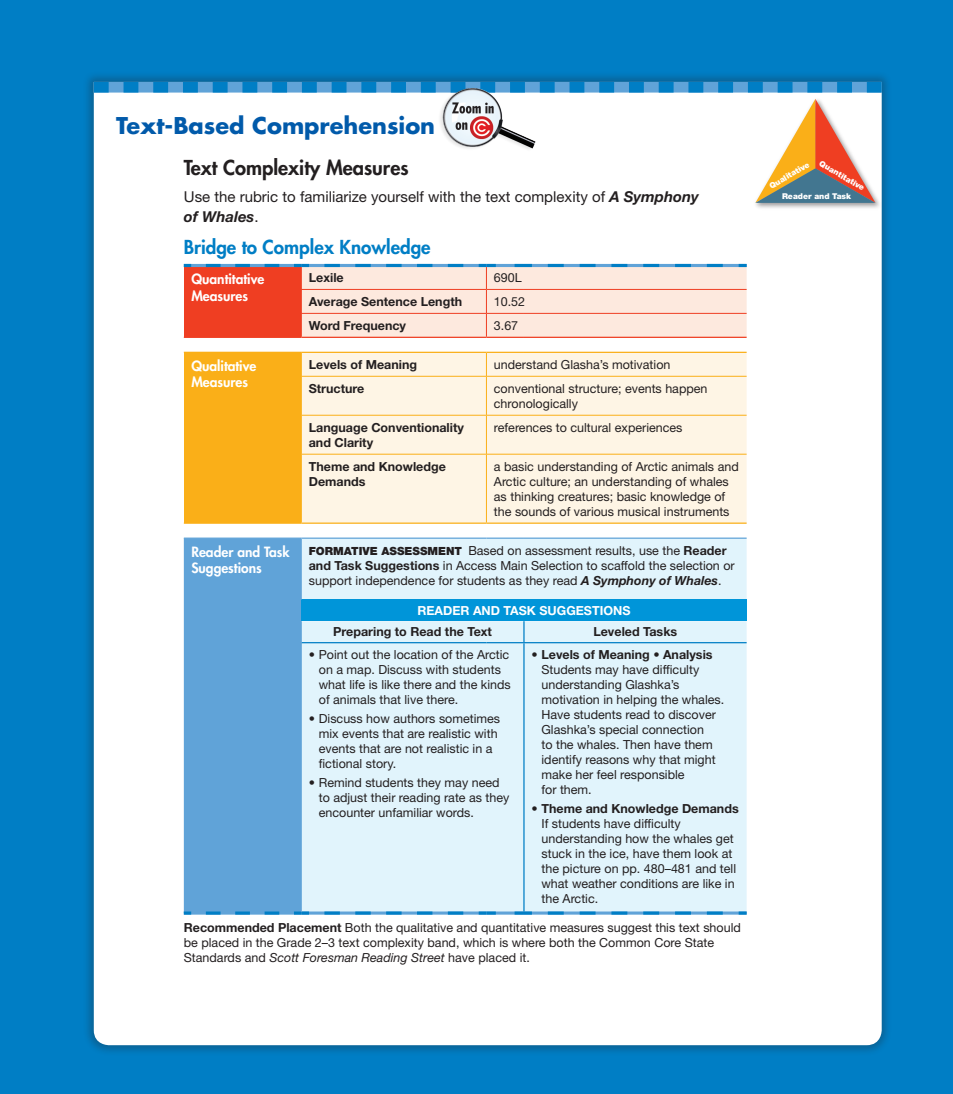
<style>
.page{position:relative;width:953px;height:1094px;background:#fff}
.page>*{position:absolute;margin:0;border:0;box-sizing:border-box;transform-origin:0 0}
.t1{font:700 22.5px "Futura Std";color:#015aaa}
.t2{font:800 20px "Futura Std";color:#231f20}
.t3{font:800 18.75px "Futura Std";color:#007ec5}
.t4{font:15px/20px "Helvetica Neue LT Std";color:#231f20}
.t5{font:800 13.75px/16.2px "Futura Std";color:#fff}
.t6{font:12.5px/15px "Helvetica Neue LT Std";color:#231f20}
.t7{font:700 12.5px/15px "Helvetica Neue LT Std";color:#231f20}
.t8{font:700 12.5px "Helvetica Neue LT Std";color:#fff}
.t9{font:900 8px "Helvetica Neue LT Std";color:#fff}
.s1{font-weight:700;font-style:italic}
.s2{font-weight:900;font-size:11.25px}
.s3{font-weight:700}
.s4{font-style:italic}
</style>
<div class="page">
<div style="left:0;top:0;width:952px;height:1093px;background:#007ec5"></div>
<div style="left:83px;top:71px;width:809px;height:984px;background:#231f20;opacity:.3"></div>
<div style="left:94px;top:92px;width:787px;height:952px;background:#fff"></div>
<svg style="left:94px;top:82px;width:787px;height:10px"></svg>
<div style="left:754px;top:98px;width:130px;height:115px;background:#231f20;opacity:.3"></div>
<img style="left:751px;top:94px;width:131px;height:116px">
<svg style="left:755px;top:99px;width:120px;height:104px;background:#dab89f"></svg>
<div style="left:184px;top:265px;width:117px;height:72px;background:#ef3e22"></div>
<div style="left:184px;top:352px;width:117px;height:171px;background:#faaf18"></div>
<div style="left:302px;top:353px;width:444px;height:169px;background:#fef5e5"></div>
<div style="left:184px;top:538px;width:117px;height:373px;background:#60a3d8"></div>
<div style="left:302px;top:538px;width:444px;height:373px;background:#e1f4fc"></div>
<div style="left:301px;top:599px;width:445px;height:22px;background:#0095d9"></div>
<hr style="left:184px;top:264px;width:117px;height:3px;background:#60a3d8">
<hr style="left:184px;top:911px;width:117px;height:3px;background:#60a3d8">
<hr style="left:301px;top:911px;width:185px;height:3px;background:#60a3d8">
<hr style="left:486px;top:911px;width:38px;height:3px;background:#60a3d8">
<hr style="left:524px;top:911px;width:222px;height:3px;background:#60a3d8">
<svg style="left:206px;top:264px;width:74px;height:3px"></svg>
<svg style="left:184px;top:264px;width:7px;height:3px"></svg>
<svg style="left:206px;top:911px;width:74px;height:3px"></svg>
<svg style="left:184px;top:911px;width:7px;height:3px"></svg>
<svg style="left:324px;top:911px;width:147px;height:3px"></svg>
<svg style="left:294px;top:911px;width:15px;height:3px"></svg>
<svg style="left:478px;top:911px;width:18px;height:3px"></svg>
<svg style="left:548px;top:911px;width:182px;height:3px"></svg>
<svg style="left:514px;top:911px;width:18px;height:3px"></svg>
<svg style="left:738px;top:911px;width:8px;height:3px"></svg>
<hr style="left:184px;top:537px;width:117px;height:1px;background:#60a3d8">
<hr style="left:301px;top:537px;width:185px;height:1px;background:#60a3d8">
<hr style="left:486px;top:537px;width:38px;height:1px;background:#60a3d8">
<hr style="left:524px;top:537px;width:222px;height:1px;background:#60a3d8">
<hr style="left:301px;top:538px;width:1px;height:61px;background:#60a3d8">
<svg style="left:301px;top:621px;width:1px;height:21px"></svg>
<hr style="left:301px;top:642px;width:1px;height:269px;background:#60a3d8">
<svg style="left:523px;top:621px;width:1px;height:21px"></svg>
<hr style="left:523px;top:643px;width:1px;height:268px;background:#007ec5">
<hr style="left:301px;top:642px;width:185px;height:1px;background:#007ec5">
<hr style="left:486px;top:642px;width:38px;height:1px;background:#007ec5">
<hr style="left:524px;top:642px;width:222px;height:1px;background:#007ec5">
<svg style="left:294px;top:264px;width:452px;height:72px;background:#f3ddd4"></svg>
<hr style="left:486px;top:313px;width:38px;height:1px;background:#ef3e22">
<hr style="left:524px;top:313px;width:222px;height:1px;background:#ef3e22">
<hr style="left:184px;top:336px;width:117px;height:2px;background:#ef3e22">
<hr style="left:301px;top:336px;width:185px;height:2px;background:#ef3e22">
<hr style="left:486px;top:336px;width:38px;height:2px;background:#ef3e22">
<hr style="left:524px;top:336px;width:222px;height:2px;background:#ef3e22">
<hr style="left:184px;top:351px;width:117px;height:2px;background:#faaf18">
<svg style="left:301px;top:353px;width:1px;height:23px"></svg>
<hr style="left:301px;top:351px;width:185px;height:2px;background:#faaf18">
<svg style="left:486px;top:353px;width:1px;height:23px"></svg>
<hr style="left:486px;top:351px;width:38px;height:2px;background:#faaf18">
<hr style="left:524px;top:351px;width:222px;height:2px;background:#faaf18">
<hr style="left:301px;top:376px;width:1px;height:39px;background:#faaf18">
<hr style="left:301px;top:376px;width:185px;height:1px;background:#faaf18">
<hr style="left:486px;top:376px;width:1px;height:39px;background:#faaf18">
<hr style="left:486px;top:376px;width:38px;height:1px;background:#faaf18">
<hr style="left:524px;top:376px;width:222px;height:1px;background:#faaf18">
<hr style="left:301px;top:415px;width:1px;height:39px;background:#faaf18">
<hr style="left:301px;top:415px;width:185px;height:1px;background:#faaf18">
<hr style="left:486px;top:415px;width:1px;height:39px;background:#faaf18">
<hr style="left:486px;top:415px;width:38px;height:1px;background:#faaf18">
<hr style="left:524px;top:415px;width:222px;height:1px;background:#faaf18">
<hr style="left:301px;top:454px;width:1px;height:68px;background:#faaf18">
<hr style="left:301px;top:454px;width:185px;height:1px;background:#faaf18">
<hr style="left:486px;top:454px;width:1px;height:68px;background:#faaf18">
<hr style="left:486px;top:454px;width:38px;height:1px;background:#faaf18">
<hr style="left:524px;top:454px;width:222px;height:1px;background:#faaf18">
<hr style="left:301px;top:522px;width:185px;height:1px;background:#faaf18">
<hr style="left:486px;top:522px;width:38px;height:1px;background:#faaf18">
<hr style="left:524px;top:522px;width:222px;height:1px;background:#faaf18">
<img style="left:434px;top:82px;width:105px;height:75px">
<h1 class="t1" style="left:116px;top:110px;width:320px">Text-Based Comprehension</h1>
<h2 class="t2" style="left:184px;top:155px;width:226px">Text Complexity Measures</h2>
<p class="t4" style="left:184px;top:187px;width:516px">Use the rubric to familiarize yourself with the text complexity of <span class="s1">A Symphony of Whales</span>.</p>
<h3 class="t3" style="left:184px;top:235px;width:248px">Bridge to Complex Knowledge</h3>
<p class="t5" style="left:191px;top:271px;width:74px">Quantitative<br>Measures</p>
<p class="t7" style="left:309px;top:269px;width:36px">Lexile</p>
<p class="t6" style="left:494px;top:270px;width:29px">690L</p>
<p class="t7" style="left:309px;top:293px;width:155px">Average Sentence Length</p>
<p class="t6" style="left:494px;top:294px;width:33px">10.52</p>
<p class="t7" style="left:309px;top:317px;width:99px">Word Frequency</p>
<p class="t6" style="left:494px;top:317px;width:26px">3.67</p>
<p class="t5" style="left:191px;top:358px;width:67px">Qualitative<br>Measures</p>
<p class="t7" style="left:309px;top:356px;width:110px">Levels of Meaning</p>
<p class="t6" style="left:494px;top:356px;width:178px">understand Glasha’s motivation</p>
<p class="t7" style="left:309px;top:380px;width:57px">Structure</p>
<p class="t6" style="left:494px;top:380px;width:215px">conventional structure; events happen chronologically</p>
<p class="t7" style="left:309px;top:419px;width:157px">Language Conventionality and Clarity</p>
<p class="t6" style="left:494px;top:419px;width:190px">references to cultural experiences</p>
<p class="t7" style="left:309px;top:458px;width:139px">Theme and Knowledge<br>Demands</p>
<p class="t6" style="left:494px;top:458px;width:246px">a basic understanding of Arctic animals and Arctic culture; an understanding of whales as thinking creatures; basic knowledge of the sounds of various musical instruments</p>
<p class="t5" style="left:191px;top:543px;width:100px">Reader and Task<br>Suggestions</p>
<p class="t6" style="left:309px;top:542px;width:427px"><span class="s2">FORMATIVE ASSESSMENT</span> Based on assessment results, use the <span class="s3">Reader and Task Suggestions</span> in Access Main Selection to scaffold the selection or support independence for students as they read <span class="s1">A Symphony of Whales</span>.</p>
<p class="t8" style="left:417px;top:602px;width:49px">Reader</p>
<p class="t8" style="left:481px;top:602px;width:39px">nd Task</p>
<p class="t8" style="left:539px;top:602px;width:91px">Suggestions</p>
<p class="t7" style="left:333px;top:624px;width:160px">Preparing to Read the Text</p>
<p class="t7" style="left:593px;top:624px;width:85px">Leveled Tasks</p>
<p class="t6" style="left:319px;top:646px;width:193px;text-indent:-10px">• Point out the location of the Arctic on a map. Discuss with students what life is like there and the kinds of animals that live there.</p>
<p class="t6" style="left:319px;top:710px;width:183px;text-indent:-10px">• Discuss how authors sometimes mix events that are realistic with events that are not realistic in a fictional story.</p>
<p class="t6" style="left:319px;top:774px;width:192px;text-indent:-10px">• Remind students they may need to adjust their reading rate as they encounter unfamiliar words.</p>
<p class="t6" style="left:541px;top:646px;width:184px;text-indent:-10px">• <span class="s3">Levels of Meaning • Analysis<br></span>Students may have difficulty understanding Glashka’s motivation in helping the whales.<br>Have students read to discover<br>Glashka’s special connection<br>to the whales. Then have them identify reasons why that might make her feel responsible<br>for them.</p>
<p class="t6" style="left:541px;top:800px;width:199px;text-indent:-10px">• <span class="s3">Theme and Knowledge Demands<br></span>If students have difficulty understanding how the whales get stuck in the ice, have them look at the picture on pp. 480–481 and tell what weather conditions are like in the Arctic.</p>
<p class="t6" style="left:184px;top:919px;width:558px"><span class="s3">Recommended Placement</span> Both the qualitative and quantitative measures suggest this text should be placed in the Grade 2–3 text complexity band, which is where both the Common Core State<br>Standards and <span class="s4">Scott Foresman Reading Street</span> have placed it.</p>
<p class="t9" style="left:767px;top:182px;width:46px;rotate:-30deg">Qualitative</p>
<p class="t9" style="left:822px;top:158px;width:52px;rotate:30deg">Quantitative</p>
<p class="t9" style="left:782px;top:191px;width:71px">Reader and Task</p>
</div>
